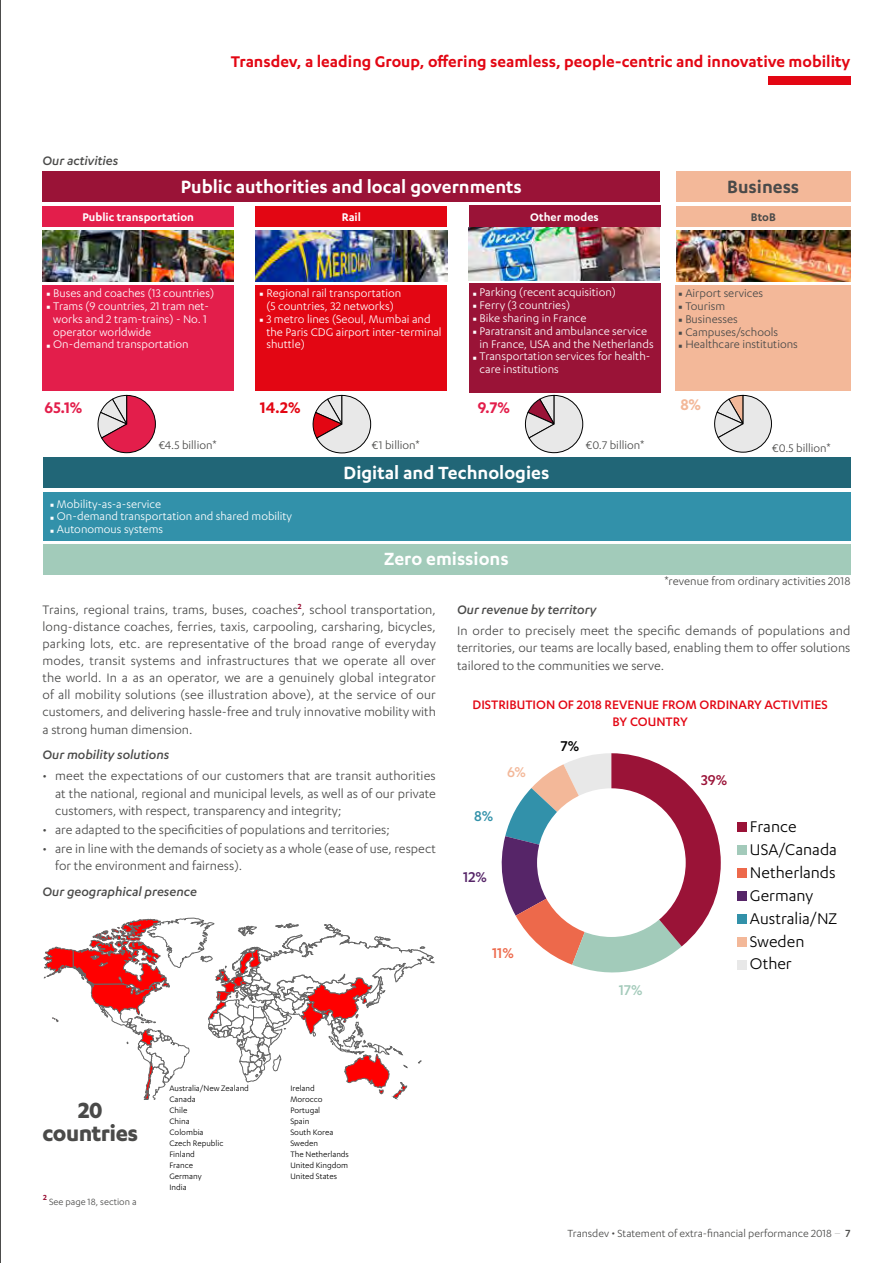
<style>
.page{position:relative;width:893px;height:1263px;background:#fff}
.page>*{position:absolute;margin:0;border:0;box-sizing:border-box;transform-origin:0 0}
.t1{font:700 25.5px/22.8px "Karbon";letter-spacing:-.02em;color:#4a4a49;text-align:center}
.t2{font:600 20.55px "Karbon";color:#fff}
.t3{font:600 20.55px "Karbon";color:#4a4a49}
.t4{font:600 18px "Karbon";color:#e30613}
.t5{font:18px/23px "Karbon";color:#000}
.t6{font:600 18px "Karbon";color:#e31e4b}
.t7{font:600 18px "Karbon";color:#f3b899}
.t8{font:500 16.5px "Karbon";color:#9a1237}
.t9{font:500 16.5px "Karbon";color:#a3caba}
.t10{font:500 16.5px "Karbon";color:#ed694b}
.t11{font:500 16.5px "Karbon";color:#562568}
.t12{font:500 16.5px "Karbon";color:#3291a9}
.t13{font:500 16.5px "Karbon";color:#f3b899}
.t14{font:500 16.5px "Karbon";color:#000}
.t15{font:14.25px/17.1px "Karbon";color:#4a4a49;text-align:justify}
.t16{font:italic 500 14.25px "Karbon";color:#4a4a49}
.t17{font:500 14.25px/17.1px "Karbon";color:#e30613;text-align:center}
.t18{font:12.75px/12.8px "Karbon";color:#fff}
.t19{font:12.75px "Karbon";color:#4a4a49}
.t20{font:600 12.75px "Karbon";color:#fff}
.t21{font:600 12.75px "Karbon";color:#4a4a49}
.t22{font:12px "Karbon";color:#4a4a49}
.t23{font:10.5px "Karbon";color:#4a4a49}
.t24{font:9.15px/10.9px "Karbon";color:#000}
.s1{font-weight:100}
.s2{font-weight:500}
</style>
<div class="page">
<div style="left:767px;top:77px;width:83px;height:8px;background:#e30613"></div>
<hr style="left:0;top:0;width:1px;height:1263px;background:#4a4a49">
<div style="left:43px;top:172px;width:617px;height:30px;background:#9a1337"></div>
<div style="left:43px;top:458px;width:807px;height:30px;background:#216677"></div>
<div style="left:43px;top:544px;width:807px;height:30px;background:#a2cbba"></div>
<div style="left:43px;top:492px;width:807px;height:48px;background:#3291aa"></div>
<div style="left:676px;top:172px;width:174px;height:30px;background:#f3b899"></div>
<div style="left:676px;top:206px;width:174px;height:21px;background:#f3b899"></div>
<div style="left:675px;top:285px;width:175px;height:105px;background:#f3b899"></div>
<img style="left:676px;top:231px;width:174px;height:50px">
<div style="left:43px;top:206px;width:191px;height:21px;background:#e31e4b"></div>
<div style="left:43px;top:285px;width:191px;height:105px;background:#e31e4b"></div>
<img style="left:43px;top:230px;width:191px;height:51px">
<svg style="left:97px;top:395px;width:59px;height:58px"></svg>
<div style="left:256px;top:206px;width:191px;height:21px;background:#e30613"></div>
<div style="left:256px;top:285px;width:191px;height:105px;background:#e30613"></div>
<img style="left:256px;top:230px;width:191px;height:51px">
<svg style="left:312px;top:395px;width:59px;height:58px"></svg>
<div style="left:469px;top:205px;width:191px;height:22px;background:#9a1337"></div>
<div style="left:469px;top:284px;width:191px;height:109px;background:#9a1337"></div>
<img style="left:469px;top:228px;width:190px;height:52px">
<svg style="left:524px;top:395px;width:59px;height:58px"></svg>
<svg style="left:714px;top:395px;width:58px;height:57px"></svg>
<svg style="left:501px;top:753px;width:220px;height:220px"></svg>
<div style="left:537px;top:788px;width:149px;height:149px;background:#fff;border-radius:50%"></div>
<div style="left:738px;top:822px;width:9px;height:10px;background:#9a1237"></div>
<div style="left:738px;top:868px;width:9px;height:10px;background:#ed694b"></div>
<div style="left:738px;top:914px;width:9px;height:10px;background:#3291a9"></div>
<div style="left:738px;top:845px;width:9px;height:10px;background:#a3caba"></div>
<div style="left:738px;top:891px;width:9px;height:10px;background:#562568"></div>
<div style="left:738px;top:937px;width:9px;height:10px;background:#f3b899"></div>
<div style="left:738px;top:960px;width:9px;height:10px;background:#e8e8e8"></div>
<svg style="left:44px;top:918px;width:390px;height:181px"></svg>
<p class="t16" style="left:43px;top:153px;width:77px">Our activities</p>
<p class="t4" style="left:231px;top:51px;width:621px">Transdev, a leading Group, offering seamless, people-centric and innovative mobility</p>
<h2 class="t2" style="left:181px;top:175px;width:343px">Public authorities and local governments</h2>
<p class="t20" style="left:82px;top:210px;width:113px">Public transportation</p>
<p class="t20" style="left:342px;top:210px;width:21px">Rail</p>
<p class="t20" style="left:530px;top:210px;width:70px">Other modes</p>
<h2 class="t3" style="left:727px;top:175px;width:74px">Business</h2>
<p class="t21" style="left:751px;top:210px;width:26px">BtoB</p>
<p class="t18" style="left:46px;top:286px;width:169px">▪ Buses and coaches (13 countries)</p>
<p class="t18" style="left:53px;top:299px;width:157px;text-indent:-7px">▪ Trams (9 countries, 21 tram net&shy;works and 2 tram-trains) - No. 1 operator worldwide</p>
<p class="t18" style="left:46px;top:338px;width:144px">▪ On-demand transportation</p>
<p class="t6" style="left:45px;top:397px;width:39px">65.1%</p>
<p class="t19" style="left:159px;top:439px;width:59px">€4.5 billion*</p>
<p class="t18" style="left:259px;top:286px;width:143px;text-align:center">▪ Regional rail transportation (5 countries, 32 networks)</p>
<p class="t18" style="left:266px;top:312px;width:177px;text-indent:-7px">▪ 3 metro lines (Seoul, Mumbai and the Paris CDG airport inter-terminal shuttle)</p>
<p class="t4" style="left:260px;top:397px;width:42px">14.2%</p>
<p class="t19" style="left:372px;top:439px;width:49px">€1 billion*</p>
<p class="t18" style="left:472px;top:286px;width:145px">▪ Parking (recent acquisition)</p>
<p class="t18" style="left:472px;top:298px;width:99px">▪ Ferry (3 countries)</p>
<p class="t18" style="left:472px;top:311px;width:116px">▪ Bike sharing in France</p>
<p class="t18" style="left:472px;top:324px;width:183px;text-align:center">▪ Paratransit and ambulance service in France, USA and the Netherlands</p>
<p class="t18" style="left:480px;top:350px;width:172px;text-indent:-7px">▪ Transportation services for health&shy;care institutions</p>
<p class="t6" style="left:478px;top:397px;width:34px">9.7%</p>
<p class="t19" style="left:586px;top:439px;width:60px">€0.7 billion*</p>
<p class="t19" style="left:678px;top:286px;width:87px">▪ Airport services</p>
<p class="t19" style="left:678px;top:299px;width:49px">▪ Tourism</p>
<p class="t19" style="left:678px;top:312px;width:61px">▪ Businesses</p>
<p class="t19" style="left:678px;top:325px;width:101px">▪ Campuses/schools</p>
<p class="t19" style="left:678px;top:337px;width:121px">▪ Healthcare institutions</p>
<p class="t7" style="left:680px;top:394px;width:22px">8%</p>
<p class="t19" style="left:772px;top:442px;width:60px">€0.5 billion*</p>
<h2 class="t2" style="left:344px;top:461px;width:207px">Digital and Technologies</h2>
<p class="t18" style="left:50px;top:497px;width:113px">▪ Mobility-as-a-service</p>
<p class="t18" style="left:50px;top:510px;width:244px">▪ On-demand transportation and shared mobility</p>
<p class="t18" style="left:50px;top:523px;width:115px">▪ Autonomous systems</p>
<h2 class="t2" style="left:384px;top:548px;width:126px">Zero emissions</h2>
<p class="t19" style="left:664px;top:574px;width:188px">*revenue from ordinary activities 2018</p>
<p class="t15" style="left:43px;top:600px;width:395px">Trains, regional trains, trams, buses, coaches<sup>2</sup>, school transportation, long-distance coaches, ferries, taxis, carpooling, carsharing, bicycles, parking lots, etc. are representative of the broad range of everyday modes, transit systems and infrastructures that we operate all over the world. In a as an operator, we are a genuinely global integrator of all mobility solutions (see illustration above), at the service of our customers, and delivering hassle-free and truly innovative mobility with a strong human dimension.</p>
<p class="t16" style="left:43px;top:747px;width:128px">Our mobility solutions</p>
<p class="t15" style="left:55px;top:767px;width:382px;text-indent:-13px">• meet the expectations of our customers that are transit authorities at the national, regional and municipal levels, as well as of our private customers, with respect, transparency and integrity;</p>
<p class="t15" style="left:43px;top:821px;width:349px">• are adapted to the specificities of populations and territories;</p>
<p class="t15" style="left:55px;top:840px;width:382px;text-indent:-13px">• are in line with the demands of society as a whole (ease of use, respect for the environment and fairness).</p>
<p class="t16" style="left:43px;top:884px;width:156px">Our geographical presence</p>
<p class="t16" style="left:457px;top:602px;width:141px">Our revenue by territory</p>
<p class="t15" style="left:457px;top:622px;width:395px;line-height:17.5px">In order to precisely meet the specific demands of populations and territories, our teams are locally based, enabling them to offer solutions tailored to the communities we serve.</p>
<p class="t17" style="left:473px;top:695px;width:357px">DISTRIBUTION OF 2018 REVENUE FROM ORDINARY ACTIVITIES<br>BY COUNTRY</p>
<p class="t12" style="left:474px;top:807px;width:20px">8%</p>
<p class="t13" style="left:507px;top:763px;width:20px">6%</p>
<p class="t11" style="left:463px;top:868px;width:25px">12%</p>
<p class="t10" style="left:492px;top:943px;width:23px">11%</p>
<p class="t14" style="left:561px;top:737px;width:20px">7%</p>
<p class="t9" style="left:619px;top:981px;width:25px">17%</p>
<p class="t8" style="left:701px;top:770px;width:28px">39%</p>
<p class="t5" style="left:750px;top:814px;width:48px">France</p>
<p class="t5" style="left:750px;top:860px;width:87px">Netherlands</p>
<p class="t5" style="left:750px;top:906px;width:89px">Australia/NZ</p>
<p class="t5" style="left:750px;top:837px;width:89px">USA/Canada</p>
<p class="t5" style="left:750px;top:883px;width:65px">Germany</p>
<p class="t5" style="left:750px;top:929px;width:56px">Sweden<br>Other</p>
<h1 class="t1" style="left:43px;top:1098px;width:97px">20 countries</h1>
<p class="t23" style="left:43px;top:1196px;width:95px"><sup>2</sup> See page 18, section a</p>
<p class="t24" style="left:169px;top:1083px;width:81px">Australia/New Zealand<br>Canada<br>Chile<br>China<br>Colombia<br>Czech Republic<br>Finland<br>France<br>Germany<br>India</p>
<p class="t24" style="left:290px;top:1083px;width:60px">Ireland<br>Morocco<br>Portugal<br>Spain<br>South Korea<br>Sweden<br>The Netherlands<br>United Kingdom<br>United States</p>
<p class="t22" style="left:567px;top:1226px;width:285px">Transdev • Statement of extra-financial performance 2018 <span class="s1">–</span> <span class="s2">7</span></p>
</div>
